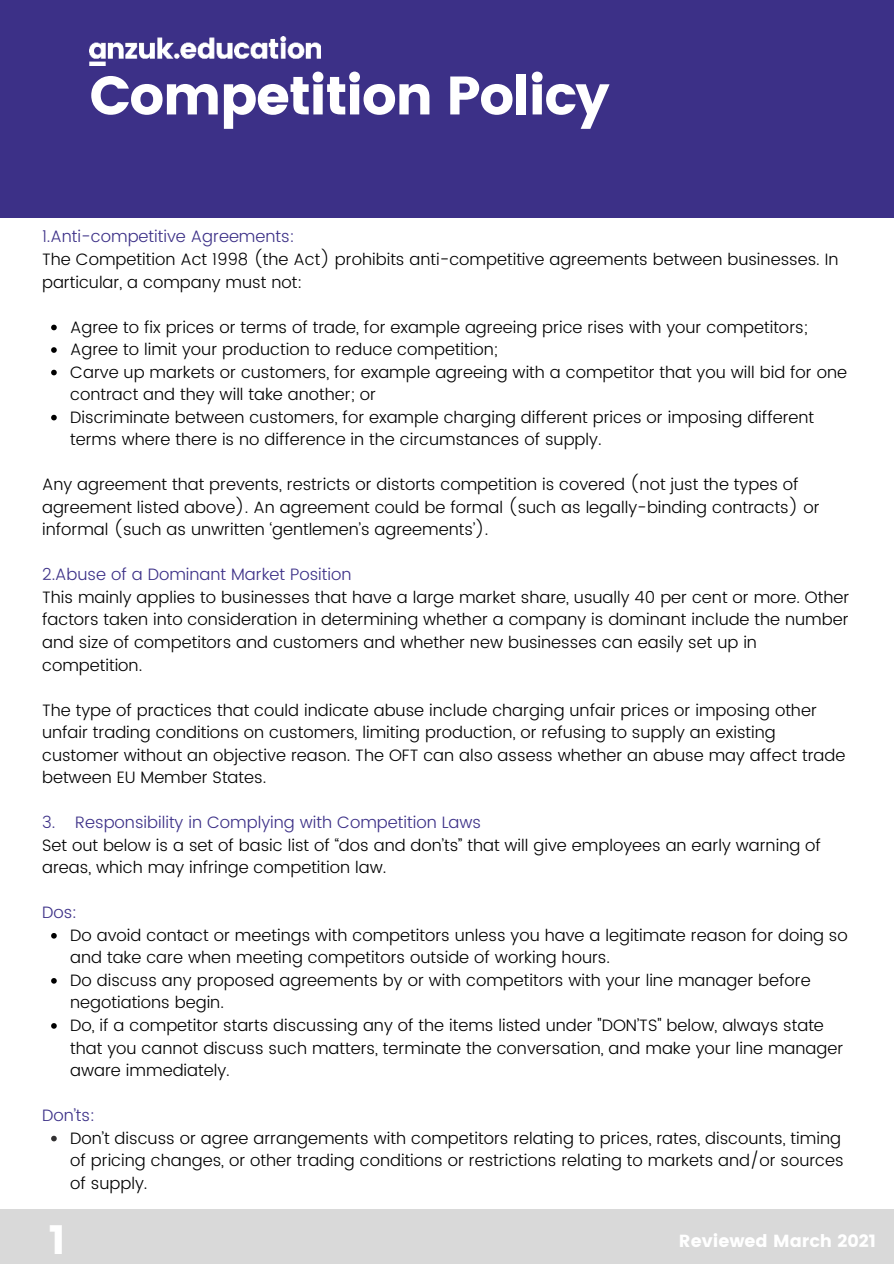
<style>
.page{position:relative;width:894px;height:1264px;background:#fff}
.page>*{position:absolute;margin:0;border:0;box-sizing:border-box;transform-origin:0 0}
.t1{font:54px "Poppins";letter-spacing:-.03em;color:#fff}
.t2{font:40.5px "Poppins";color:#fff}
.t3{font:17.55px "Poppins";color:#fff}
.t4{font:300 16.5px/22.5px "Poppins";color:#000}
.t5{font:300 16.5px "Poppins";color:#3c3087}
</style>
<div class="page">
<div style="left:0;top:0;width:893px;height:218px;background:#3c3087"></div>
<img style="left:89px;top:36px;width:231px;height:30px">
<div style="left:0;top:1209px;width:893px;height:54px;background:#d9d9d9"></div>
<svg style="left:51px;top:325px;width:6px;height:5px"></svg>
<svg style="left:51px;top:347px;width:6px;height:6px"></svg>
<svg style="left:51px;top:370px;width:6px;height:5px"></svg>
<svg style="left:51px;top:415px;width:6px;height:5px"></svg>
<svg style="left:51px;top:933px;width:6px;height:5px"></svg>
<svg style="left:51px;top:978px;width:6px;height:5px"></svg>
<svg style="left:51px;top:1023px;width:6px;height:5px"></svg>
<svg style="left:51px;top:1135px;width:6px;height:6px"></svg>
<h1 class="t1" style="left:89px;top:64px;width:521px">Competition Policy</h1>
<p class="t5" style="left:42px;top:225px;width:254px">1.Anti-competitive Agreements:</p>
<p class="t4" style="left:42px;top:248px;width:797px">The Competition Act 1998 (the Act) prohibits anti-competitive agreements between businesses. In particular, a company must not:</p>
<p class="t4" style="left:70px;top:316px;width:778px">Agree to fix prices or terms of trade, for example agreeing price rises with your competitors; Agree to limit your production to reduce competition;<br>Carve up markets or customers, for example agreeing with a competitor that you will bid for one contract and they will take another; or<br>Discriminate between customers, for example charging different prices or imposing different terms where there is no difference in the circumstances of supply.</p>
<p class="t4" style="left:42px;top:474px;width:778px">Any agreement that prevents, restricts or distorts competition is covered (not just the types of agreement listed above). An agreement could be formal (such as legally-binding contracts) or informal (such as unwritten ‘gentlemen’s agreements’).</p>
<p class="t5" style="left:42px;top:563px;width:311px">2.Abuse of a Dominant Market Position</p>
<p class="t4" style="left:42px;top:586px;width:808px">This mainly applies to businesses that have a large market share, usually 40 per cent or more. Other factors taken into consideration in determining whether a company is dominant include the number and size of competitors and customers and whether new businesses can easily set up in competition.</p>
<p class="t4" style="left:42px;top:699px;width:804px">The type of practices that could indicate abuse include charging unfair prices or imposing other unfair trading conditions on customers, limiting production, or refusing to supply an existing customer without an objective reason. The OFT can also assess whether an abuse may affect trade between EU Member States.</p>
<p class="t5" style="left:42px;top:810px;width:440px">3. Responsibility in Complying with Competition Laws</p>
<p class="t4" style="left:42px;top:834px;width:780px">Set out below is a set of basic list of “dos and don’ts” that will give employees an early warning of areas, which may infringe competition law.</p>
<p class="t5" style="left:42px;top:900px;width:37px">Dos:</p>
<p class="t4" style="left:70px;top:924px;width:779px">Do avoid contact or meetings with competitors unless you have a legitimate reason for doing so and take care when meeting competitors outside of working hours.<br>Do discuss any proposed agreements by or with competitors with your line manager before negotiations begin.<br>Do, if a competitor starts discussing any of the items listed under "DON’TS" below, always state that you cannot discuss such matters, terminate the conversation, and make your line manager aware immediately.</p>
<p class="t5" style="left:42px;top:1103px;width:54px">Don’ts:</p>
<p class="t4" style="left:70px;top:1127px;width:774px">Don’t discuss or agree arrangements with competitors relating to prices, rates, discounts, timing of pricing changes, or other trading conditions or restrictions relating to markets and/or sources of supply.</p>
<h2 class="t2" style="left:49px;top:1215px;width:19px">1</h2>
<p class="t3" style="left:678px;top:1230px;width:199px">Reviewed March 2021</p>
</div>
